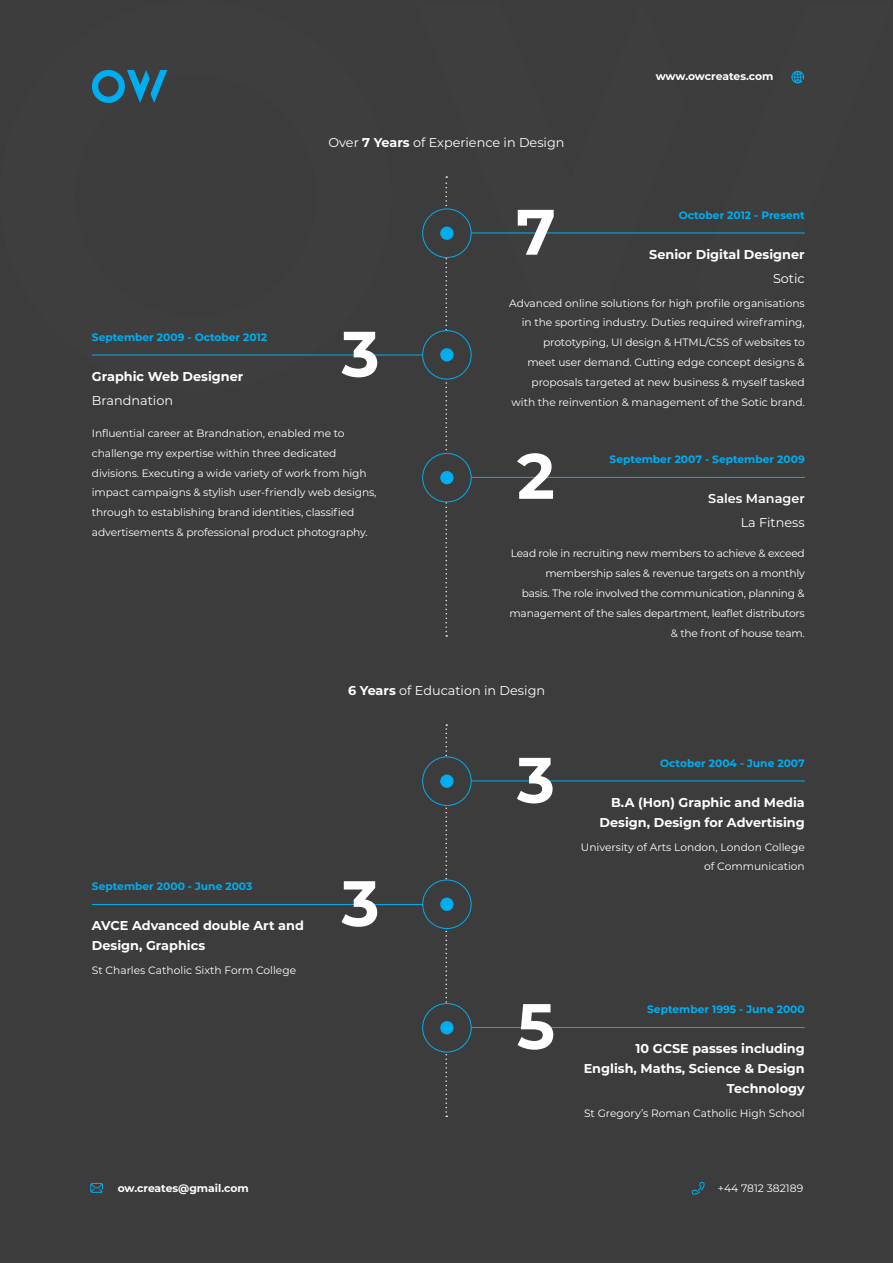
<style>
.page{position:relative;width:893px;height:1263px;background:#3c3c3d}
.page>*{position:absolute;margin:0;border:0;box-sizing:border-box;transform-origin:0 0}
.t1{font:700 64.05px "Montserrat";color:#fff}
.t2{font:700 12.75px/20px "Montserrat";color:#fff;text-align:right}
.t3{font:12.75px "Montserrat";color:#fff}
.t4{font:600 12.75px "Montserrat";color:#fff}
.t5{font:700 10.8px "Montserrat";letter-spacing:-.005em;color:#fff}
.t6{font:10.8px "Montserrat";color:#fff}
.t7{font:10.65px/20px "Montserrat";letter-spacing:-.01em;color:#fff;text-align:right}
.t8{font:700 10.65px "Montserrat";color:#00aeef}
.s1{font-weight:700}
</style>
<div class="page">
<svg style="left:415px;top:176px;width:270px;height:204px"></svg>
<svg style="left:445px;top:724px;width:2px;height:393px"></svg>
<svg style="left:445px;top:176px;width:2px;height:461px"></svg>
<hr style="left:437px;top:780px;width:368px;height:1px;background:#00aeef">
<div style="left:423px;top:757px;width:48px;height:48px;background:#3c3c3d;border-radius:50%"></div>
<div style="left:422px;top:756px;width:49px;height:50px;border:1px solid #00aeef;border-radius:50%"></div>
<div style="left:440px;top:774px;width:14px;height:14px;background:#00aeef;border-radius:50%"></div>
<hr style="left:437px;top:1027px;width:368px;height:1px;background:#00aeef">
<div style="left:423px;top:1003px;width:48px;height:49px;background:#3c3c3d;border-radius:50%"></div>
<div style="left:422px;top:1003px;width:49px;height:49px;border:1px solid #00aeef;border-radius:50%"></div>
<div style="left:440px;top:1021px;width:14px;height:13px;background:#00aeef;border-radius:50%"></div>
<hr style="left:92px;top:904px;width:347px;height:1px;background:#00aeef">
<div style="left:423px;top:880px;width:48px;height:48px;background:#3c3c3d;border-radius:50%"></div>
<div style="left:422px;top:880px;width:49px;height:49px;border:1px solid #00aeef;border-radius:50%"></div>
<div style="left:440px;top:898px;width:14px;height:13px;background:#00aeef;border-radius:50%"></div>
<hr style="left:437px;top:233px;width:368px;height:1px;background:#00aeef">
<div style="left:423px;top:209px;width:48px;height:48px;background:#3c3c3d;border-radius:50%"></div>
<div style="left:422px;top:209px;width:49px;height:49px;border:1px solid #00aeef;border-radius:50%"></div>
<div style="left:440px;top:227px;width:14px;height:13px;background:#00aeef;border-radius:50%"></div>
<hr style="left:437px;top:477px;width:368px;height:1px;background:#00aeef">
<div style="left:423px;top:453px;width:48px;height:49px;background:#3c3c3d;border-radius:50%"></div>
<div style="left:422px;top:453px;width:49px;height:49px;border:1px solid #00aeef;border-radius:50%"></div>
<div style="left:440px;top:471px;width:14px;height:13px;background:#00aeef;border-radius:50%"></div>
<hr style="left:92px;top:355px;width:348px;height:1px;background:#00aeef">
<div style="left:423px;top:331px;width:48px;height:48px;background:#3c3c3d;border-radius:50%"></div>
<div style="left:422px;top:330px;width:49px;height:49px;border:1px solid #00aeef;border-radius:50%"></div>
<div style="left:440px;top:348px;width:14px;height:13px;background:#00aeef;border-radius:50%"></div>
<svg style="left:92px;top:70px;width:75px;height:33px"></svg>
<svg style="left:90px;top:1183px;width:13px;height:10px"></svg>
<svg style="left:692px;top:1182px;width:13px;height:13px"></svg>
<svg style="left:791px;top:71px;width:13px;height:13px"></svg>
<p class="t3" style="left:328px;top:133px;width:238px">Over <span class="s1">7 Years</span> of Experience in Design</p>
<p class="t5" style="left:656px;top:69px;width:119px">www.owcreates.com</p>
<h1 class="t1" style="left:342px;top:308px;width:39px">3</h1>
<p class="t8" style="left:92px;top:329px;width:177px">September 2009 - October 2012</p>
<p class="t2" style="left:92px;top:366px;width:153px">Graphic Web Designer</p>
<p class="t3" style="left:92px;top:391px;width:83px">Brandnation</p>
<p class="t7" style="left:92px;top:423px;width:286px;text-align:left">Influential career at Brandnation, enabled me to challenge my expertise within three dedicated divisions. Executing a wide variety of work from high impact campaigns &amp; stylish user-friendly web designs, through to establishing brand identities, classified advertisements &amp; professional product photography.</p>
<h1 class="t1" style="left:516px;top:186px;width:41px">7</h1>
<p class="t8" style="left:679px;top:207px;width:128px">October 2012 - Present</p>
<p class="t2" style="left:649px;top:243px;width:157px">Senior Digital Designer</p>
<p class="t3" style="left:773px;top:269px;width:33px">Sotic</p>
<p class="t7" style="left:509px;top:292px;width:297px">Advanced online solutions for high profile organisations in the sporting industry. Duties required wireframing, prototyping, UI design &amp; HTML/CSS of websites to<br>meet user demand. Cutting edge concept designs &amp; proposals targeted at new business &amp; myself tasked with the reinvention &amp; management of the Sotic brand.</p>
<h1 class="t1" style="left:517px;top:430px;width:39px">2</h1>
<p class="t8" style="left:610px;top:451px;width:197px">September 2007 - September 2009</p>
<p class="t4" style="left:708px;top:489px;width:98px">Sales Manager</p>
<p class="t3" style="left:741px;top:514px;width:66px">La Fitness</p>
<p class="t7" style="left:509px;top:543px;width:297px">Lead role in recruiting new members to achieve &amp; exceed membership sales &amp; revenue targets on a monthly<br>basis. The role involved the communication, planning &amp; management of the sales department, leaflet distributors &amp; the front of house team.</p>
<p class="t8" style="left:92px;top:878px;width:162px">September 2000 - June 2003</p>
<p class="t2" style="left:92px;top:915px;width:214px;text-align:left">AVCE Advanced double Art and<br>Design, Graphics</p>
<p class="t7" style="left:92px;top:960px;width:206px">St Charles Catholic Sixth Form College</p>
<p class="t3" style="left:348px;top:682px;width:199px"><span class="s1">6 Years</span> of Education in Design</p>
<h1 class="t1" style="left:342px;top:857px;width:39px">3</h1>
<h1 class="t1" style="left:517px;top:734px;width:39px">3</h1>
<p class="t8" style="left:660px;top:755px;width:146px">October 2004 - June 2007</p>
<p class="t2" style="left:600px;top:791px;width:207px">B.A (Hon) Graphic and Media<br>Design, Design for Advertising</p>
<p class="t7" style="left:581px;top:836px;width:225px">University of Arts London, London College of Communication</p>
<h1 class="t1" style="left:517px;top:980px;width:40px">5</h1>
<p class="t8" style="left:647px;top:1001px;width:159px">September 1995 - June 2000</p>
<p class="t2" style="left:584px;top:1038px;width:223px">10 GCSE passes including<br>English, Maths, Science &amp; Design<br>Technology</p>
<p class="t7" style="left:584px;top:1103px;width:222px">St Gregory’s Roman Catholic High School</p>
<p class="t5" style="left:118px;top:1180px;width:132px">ow.creates@gmail.com</p>
<p class="t6" style="left:718px;top:1181px;width:87px">+44 7812 382189</p>
</div>
